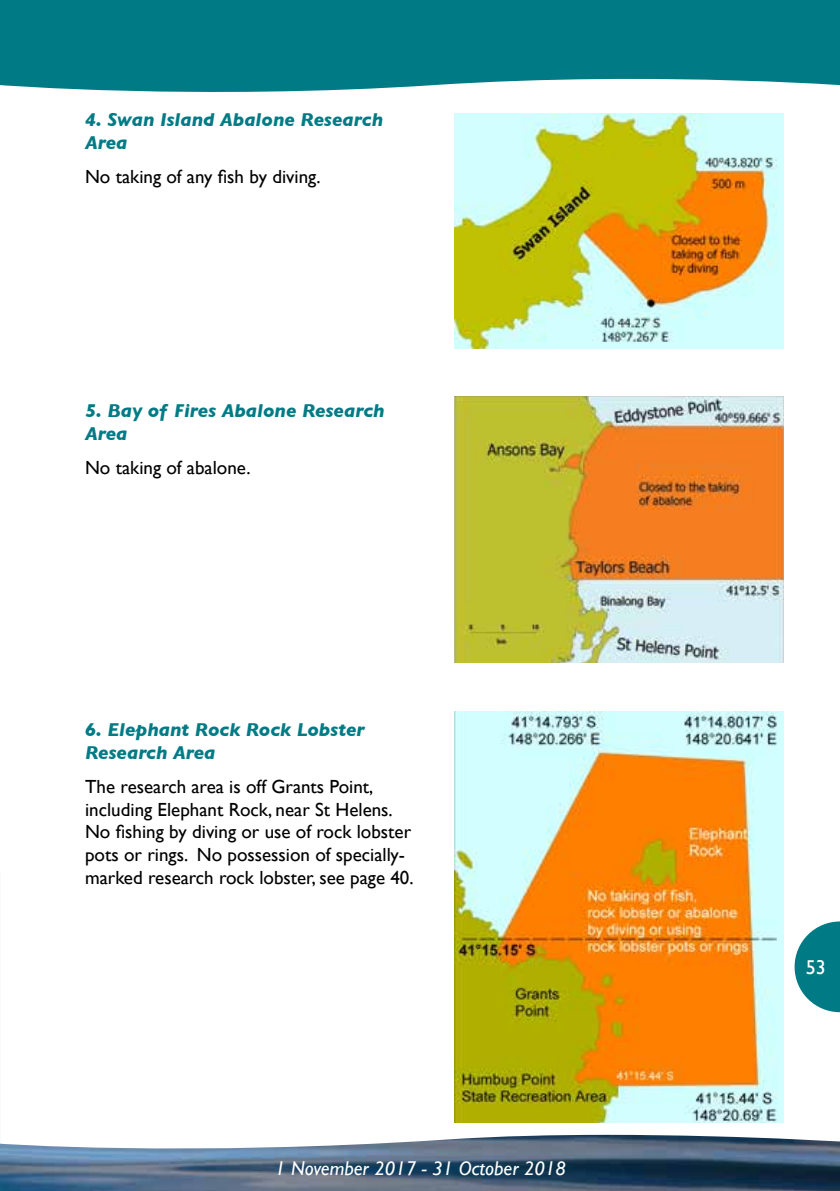
<style>
.page{position:relative;width:840px;height:1191px;background:#fff}
.page>*{position:absolute;margin:0;border:0;box-sizing:border-box;transform-origin:0 0}
.t1{font:italic 20px "Gill Sans";color:#fff}
.t2{font:20px "Gill Sans";color:#fff}
.Sub_Header{font:19px/22.8px "Gill Sans";color:#000}
.Sub_Header-2{font:italic 700 19px/22.8px "Gill Sans";color:#007b85}
</style>
<div class="page">
<img style="left:0;top:1134px;width:839px;height:57px">
<svg style="left:0;top:0;width:839px;height:92px;background:#12848d"></svg>
<img style="left:454px;top:113px;width:328px;height:236px">
<img style="left:454px;top:397px;width:328px;height:265px">
<img style="left:454px;top:711px;width:328px;height:412px">
<svg style="left:794px;top:921px;width:45px;height:91px"></svg>
<p class="Sub_Header-2" style="left:85px;top:109px;width:299px">4. Swan Island Abalone Research<br>Area</p>
<p class="Sub_Header" style="left:85px;top:165px;width:237px">No taking of any fish by diving.</p>
<p class="Sub_Header-2" style="left:85px;top:399px;width:301px">5. Bay of Fires Abalone Research<br>Area</p>
<p class="Sub_Header" style="left:85px;top:456px;width:167px">No taking of abalone.</p>
<p class="Sub_Header-2" style="left:85px;top:718px;width:281px">6. Elephant Rock Rock Lobster<br>Research Area</p>
<p class="Sub_Header" style="left:85px;top:775px;width:330px">The research area is off Grants Point, including Elephant Rock, near St Helens.<br>No fishing by diving or use of rock lobster pots or rings. No possession of specially&shy;marked research rock lobster, see page 40.</p>
<p class="t1" style="left:275px;top:1157px;width:292px">1 November 2017 - 31 October 2018</p>
<p class="t2" style="left:805px;top:955px;width:21px">53</p>
</div>
